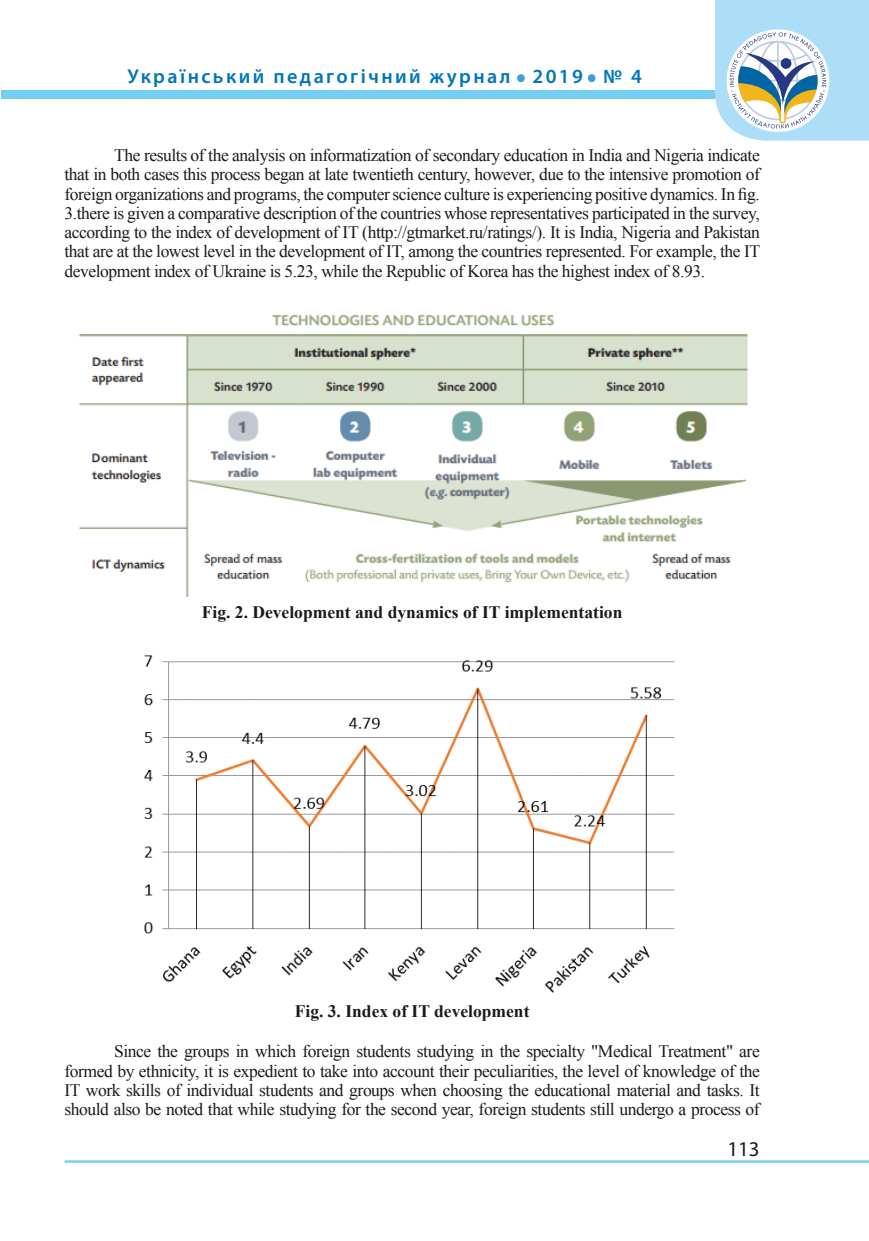
<style>
.page{position:relative;width:869px;height:1241px;background:#fff}
.page>*{position:absolute;margin:0;border:0;box-sizing:border-box;transform-origin:0 0}
.t1{font:600 50.4px "Myriad Pro";color:#3ca2da}
.t2{font:21px "Myriad Pro";color:#1a1a19}
.t3{font:600 20.12px "Myriad Pro";letter-spacing:.12em;color:#0076bb}
.Стиль_абзаца_1222222{font:17.5px/19.2px "Times New Roman";letter-spacing:-.025em;color:#1a1a19;text-align:justify}
.t4{font:700 17.5px "Times New Roman";color:#1a1a19}
</style>
<div class="page">
<div style="left:1px;top:90px;width:867px;height:8px;background:#74cdf3"></div>
<hr style="left:64px;top:1159px;width:804px;height:3px;background:#82d0f4">
<svg style="left:714px;top:0;width:154px;height:141px"></svg>
<img style="left:78px;top:314px;width:669px;height:282px">
<img style="left:144px;top:655px;width:531px;height:338px">
<p class="t3" style="left:127px;top:64px;width:384px">Український педагогічний журнал</p>
<h1 class="t1" style="left:514px;top:33px;width:13px">.</h1>
<p class="t3" style="left:532px;top:64px;width:52px">2019</p>
<h1 class="t1" style="left:585px;top:33px;width:13px">.</h1>
<p class="t3" style="left:603px;top:64px;width:40px">№ 4</p>
<p class="Стиль_абзаца_1222222" style="left:64px;top:145px;width:696px;text-indent:50px">The results of the analysis on informatization of secondary education in India and Nigeria indicate that in both cases this process began at late twentieth century, however, due to the intensive promotion of foreign organizations and programs, the computer science culture is experiencing positive dynamics. In fig.<br>3.there is given a comparative description of the countries whose representatives participated in the survey, according to the index of development of IT (http://gtmarket.ru/ratings/). It is India, Nigeria and Pakistan that are at the lowest level in the development of IT, among the countries represented. For example, the IT development index of Ukraine is 5.23, while the Republic of Korea has the highest index of 8.93.</p>
<p class="t4" style="left:202px;top:599px;width:422px">Fig. 2. Development and dynamics of IT implementation</p>
<p class="t4" style="left:294px;top:998px;width:236px">Fig. 3. Index of IT development</p>
<p class="Стиль_абзаца_1222222" style="left:64px;top:1041px;width:696px;text-indent:50px">Since the groups in which foreign students studying in the specialty "Medical Treatment" are formed by ethnicity, it is expedient to take into account their peculiarities, the level of knowledge of the IT work skills of individual students and groups when choosing the educational material and tasks. It should also be noted that while studying for the second year, foreign students still undergo a process of</p>
<p class="t2" style="left:727px;top:1135px;width:34px">113</p>
</div>
